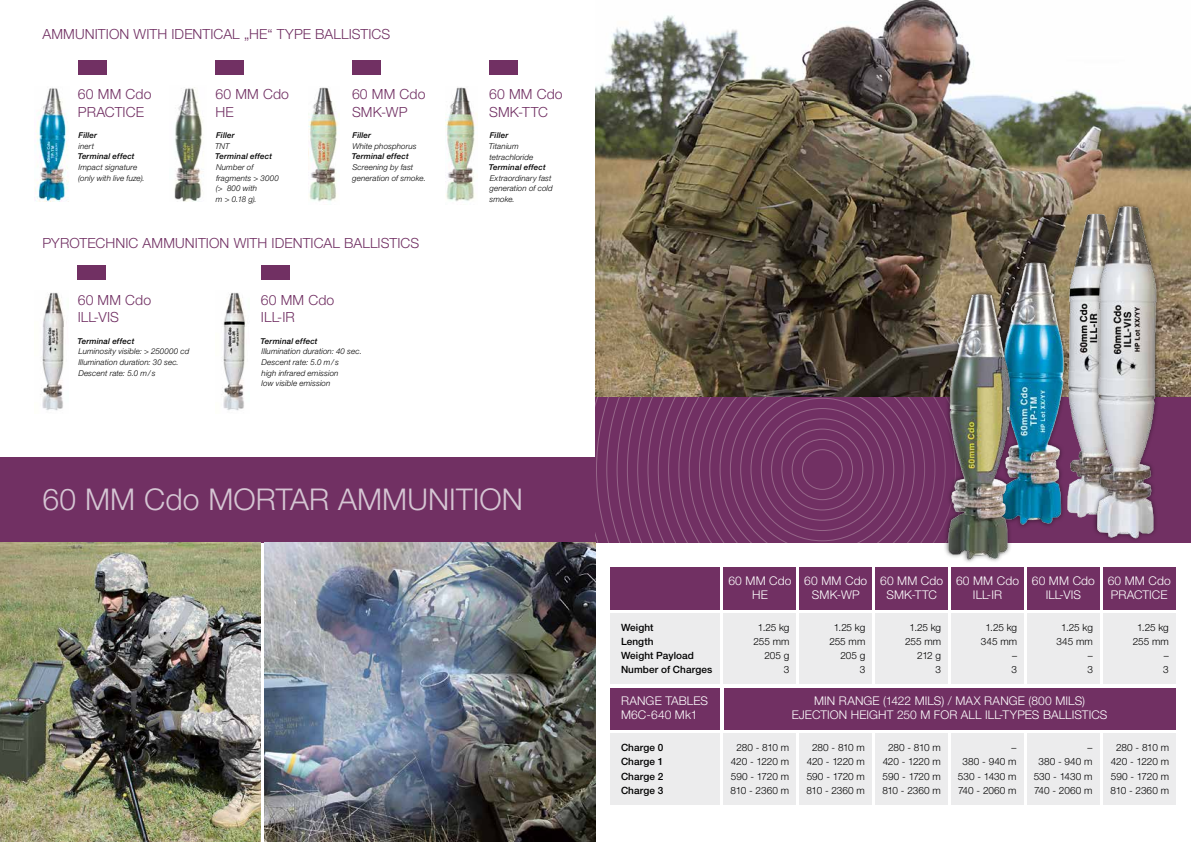
<style>
.page{position:relative;width:1191px;height:842px;background:#fff}
.page>*{position:absolute;margin:0;border:0;box-sizing:border-box;transform-origin:0 0}
.t1{font:300 30px "Helvetica Neue LT Std";letter-spacing:.005em;color:#d5c5d3}
.t2{font:300 14px/17.7px "Helvetica Neue LT Std";letter-spacing:.01em;color:#713063}
.t3{font:300 12px/14.2px "Helvetica Neue LT Std";letter-spacing:.01em;color:#fff;text-align:center}
.t4{font:300 10px/14.2px "Helvetica Neue LT Std";letter-spacing:-.01em;color:#000;text-align:right}
.t5{font:500 10px/14.2px "Helvetica Neue LT Std";letter-spacing:.01em;color:#000}
.t6{font:italic 300 8px/10.6px "Helvetica Neue LT Std";letter-spacing:.015em;color:#000}
.t7{font:italic 500 8px "Helvetica Neue LT Std";letter-spacing:.02em;color:#000}
</style>
<div class="page">
<div style="left:595px;top:397px;width:596px;height:145px;background:#713063"></div>
<div style="left:0;top:457px;width:595px;height:85px;background:#713063"></div>
<svg style="left:595px;top:397px;width:340px;height:145px"></svg>
<img style="left:0;top:542px;width:261px;height:300px">
<img style="left:264px;top:542px;width:331px;height:300px">
<img style="left:308px;top:87px;width:32px;height:115px">
<img style="left:445px;top:87px;width:31px;height:115px">
<img style="left:595px;top:0;width:596px;height:397px">
<img style="left:1046px;top:207px;width:33px;height:311px">
<img style="left:1079px;top:198px;width:86px;height:345px">
<div style="left:78px;top:60px;width:28px;height:14px;background:#713063"></div>
<div style="left:215px;top:60px;width:29px;height:14px;background:#713063"></div>
<div style="left:352px;top:60px;width:28px;height:14px;background:#713063"></div>
<div style="left:489px;top:60px;width:28px;height:14px;background:#713063"></div>
<div style="left:261px;top:266px;width:28px;height:14px;background:#713063"></div>
<div style="left:78px;top:266px;width:28px;height:14px;background:#713063"></div>
<div style="left:724px;top:688px;width:451px;height:41px;background:#713063"></div>
<div style="left:610px;top:688px;width:110px;height:41px;background:#713063"></div>
<div style="left:610px;top:567px;width:110px;height:42px;background:#713063"></div>
<div style="left:724px;top:567px;width:72px;height:42px;background:#713063"></div>
<div style="left:799px;top:567px;width:73px;height:42px;background:#713063"></div>
<div style="left:951px;top:567px;width:72px;height:42px;background:#713063"></div>
<div style="left:875px;top:567px;width:72px;height:42px;background:#713063"></div>
<div style="left:1027px;top:567px;width:72px;height:42px;background:#713063"></div>
<div style="left:1103px;top:567px;width:72px;height:42px;background:#713063"></div>
<div style="left:610px;top:613px;width:110px;height:71px;background:#ececed"></div>
<div style="left:724px;top:613px;width:72px;height:71px;background:#ececed"></div>
<div style="left:799px;top:613px;width:73px;height:71px;background:#ececed"></div>
<div style="left:951px;top:613px;width:72px;height:71px;background:#ececed"></div>
<div style="left:875px;top:613px;width:72px;height:71px;background:#ececed"></div>
<div style="left:1027px;top:613px;width:72px;height:71px;background:#ececed"></div>
<div style="left:1103px;top:613px;width:72px;height:71px;background:#ececed"></div>
<div style="left:610px;top:733px;width:110px;height:72px;background:#ececed"></div>
<div style="left:724px;top:733px;width:72px;height:72px;background:#ececed"></div>
<div style="left:799px;top:733px;width:73px;height:72px;background:#ececed"></div>
<div style="left:875px;top:733px;width:72px;height:72px;background:#ececed"></div>
<div style="left:951px;top:733px;width:72px;height:72px;background:#ececed"></div>
<div style="left:1027px;top:733px;width:72px;height:72px;background:#ececed"></div>
<div style="left:1103px;top:733px;width:73px;height:72px;background:#ececed"></div>
<img style="left:34px;top:88px;width:35px;height:114px">
<img style="left:174px;top:87px;width:29px;height:115px">
<img style="left:40px;top:292px;width:24px;height:119px">
<img style="left:221px;top:292px;width:24px;height:119px">
<img style="left:990px;top:258px;width:84px;height:268px">
<img style="left:935px;top:285px;width:87px;height:277px">
<h2 class="t2" style="left:43px;top:25px;width:349px">AMMUNITION WITH IDENTICAL „HE“ TYPE BALLISTICS</h2>
<h2 class="t2" style="left:78px;top:85px;width:75px">60 MM Cdo<br>PRACTICE</h2>
<h2 class="t2" style="left:215px;top:85px;width:75px">60 MM Cdo<br>HE</h2>
<h2 class="t2" style="left:352px;top:85px;width:75px">60 MM Cdo<br>SMK-WP</h2>
<h2 class="t2" style="left:489px;top:85px;width:75px">60 MM Cdo<br>SMK-TTC</h2>
<p class="t7" style="left:79px;top:131px;width:20px">Filler</p>
<p class="t6" style="left:79px;top:141px;width:17px">inert</p>
<p class="t7" style="left:78px;top:152px;width:58px">Terminal effect</p>
<p class="t6" style="left:78px;top:162px;width:68px">Impact signature (only with live fuze).</p>
<p class="t7" style="left:216px;top:131px;width:20px">Filler</p>
<p class="t6" style="left:215px;top:141px;width:16px">TNT</p>
<p class="t7" style="left:215px;top:152px;width:58px">Terminal effect</p>
<p class="t6" style="left:216px;top:162px;width:64px">Number of fragments &gt; 3000 (&gt; 800 with<br>m &gt; 0.18 g).</p>
<p class="t7" style="left:353px;top:131px;width:20px">Filler</p>
<p class="t6" style="left:352px;top:141px;width:66px">White phosphorus</p>
<p class="t7" style="left:352px;top:152px;width:58px">Terminal effect</p>
<p class="t6" style="left:352px;top:162px;width:75px">Screening by fast generation of smoke.</p>
<h2 class="t2" style="left:43px;top:234px;width:378px">PYROTECHNIC AMMUNITION WITH IDENTICAL BALLISTICS</h2>
<h2 class="t2" style="left:78px;top:291px;width:75px">60 MM Cdo<br>ILL-VIS</h2>
<p class="t7" style="left:77px;top:336px;width:58px">Terminal effect</p>
<p class="t6" style="left:78px;top:346px;width:112px">Luminosity visible: &gt; 250000 cd<br>Illumination duration: 30 sec.<br>Descent rate: 5.0 m/ s</p>
<h2 class="t2" style="left:261px;top:291px;width:75px">60 MM Cdo<br>ILL-IR</h2>
<p class="t7" style="left:261px;top:336px;width:58px">Terminal effect</p>
<p class="t6" style="left:261px;top:346px;width:102px">Illumination duration: 40 sec.<br>Descent rate: 5.0 m/ s<br>high infrared emission<br>low visible emission</p>
<p class="t7" style="left:490px;top:131px;width:20px">Filler</p>
<p class="t6" style="left:488px;top:141px;width:46px">Titanium tetrachloride</p>
<p class="t7" style="left:489px;top:163px;width:58px">Terminal effect</p>
<p class="t6" style="left:489px;top:173px;width:65px">Extraordinary fast generation of cold smoke.</p>
<h1 class="t1" style="left:43px;top:481px;width:482px">60 MM Cdo MORTAR AMMUNITION</h1>
<h3 class="t3" style="left:728px;top:573px;width:64px">60 MM Cdo<br>HE</h3>
<h3 class="t3" style="left:804px;top:573px;width:64px">60 MM Cdo<br>SMK-WP</h3>
<h3 class="t3" style="left:956px;top:573px;width:64px">60 MM Cdo<br>ILL-IR</h3>
<h3 class="t3" style="left:880px;top:573px;width:64px">60 MM Cdo<br>SMK-TTC</h3>
<h3 class="t3" style="left:1031px;top:573px;width:64px">60 MM Cdo<br>ILL-VIS</h3>
<h3 class="t3" style="left:1107px;top:573px;width:64px;text-align:left">60 MM Cdo<br>PRACTICE</h3>
<p class="t4" style="left:905px;top:620px;width:37px">1.25 kg<br>255 mm<br>212 g<br>3</p>
<p class="t4" style="left:1056px;top:620px;width:38px">1.25 kg<br>345 mm –<br>3</p>
<p class="t4" style="left:1132px;top:620px;width:37px">1.25 kg<br>255 mm –<br>3</p>
<p class="t5" style="left:621px;top:620px;width:93px">Weight<br>Length<br>Weight Payload<br>Number of Charges</p>
<p class="t4" style="left:753px;top:620px;width:37px">1.25 kg<br>255 mm<br>205 g<br>3</p>
<p class="t4" style="left:829px;top:620px;width:37px">1.25 kg<br>255 mm<br>205 g<br>3</p>
<p class="t4" style="left:980px;top:620px;width:38px">1.25 kg<br>345 mm –<br>3</p>
<h3 class="t3" style="left:621px;top:694px;width:88px;text-align:left">RANGE TABLES<br>M6C-640 Mk1</h3>
<h3 class="t3" style="left:791px;top:694px;width:317px">MIN RANGE (1422 MILS) / MAX RANGE (800 MILS)<br>EJECTION HEIGHT 250 M FOR ALL ILL-TYPES BALLISTICS</h3>
<p class="t5" style="left:621px;top:740px;width:44px;text-align:justify">Charge 0<br>Charge 1<br>Charge 2<br>Charge 3</p>
<p class="t4" style="left:730px;top:740px;width:60px;text-align:center">280 - 810 m<br>420 - 1220 m<br>590 - 1720 m<br>810 - 2360 m</p>
<p class="t4" style="left:806px;top:740px;width:60px;text-align:center">280 - 810 m<br>420 - 1220 m<br>590 - 1720 m<br>810 - 2360 m</p>
<p class="t4" style="left:882px;top:740px;width:60px;text-align:center">280 - 810 m<br>420 - 1220 m<br>590 - 1720 m<br>810 - 2360 m</p>
<p class="t4" style="left:957px;top:740px;width:60px">–<br>380 - 940 m<br>530 - 1430 m<br>740 - 2060 m</p>
<p class="t4" style="left:1033px;top:740px;width:60px">–<br>380 - 940 m<br>530 - 1430 m<br>740 - 2060 m</p>
<p class="t4" style="left:1110px;top:740px;width:60px;text-align:center">280 - 810 m<br>420 - 1220 m<br>590 - 1720 m<br>810 - 2360 m</p>
</div>
